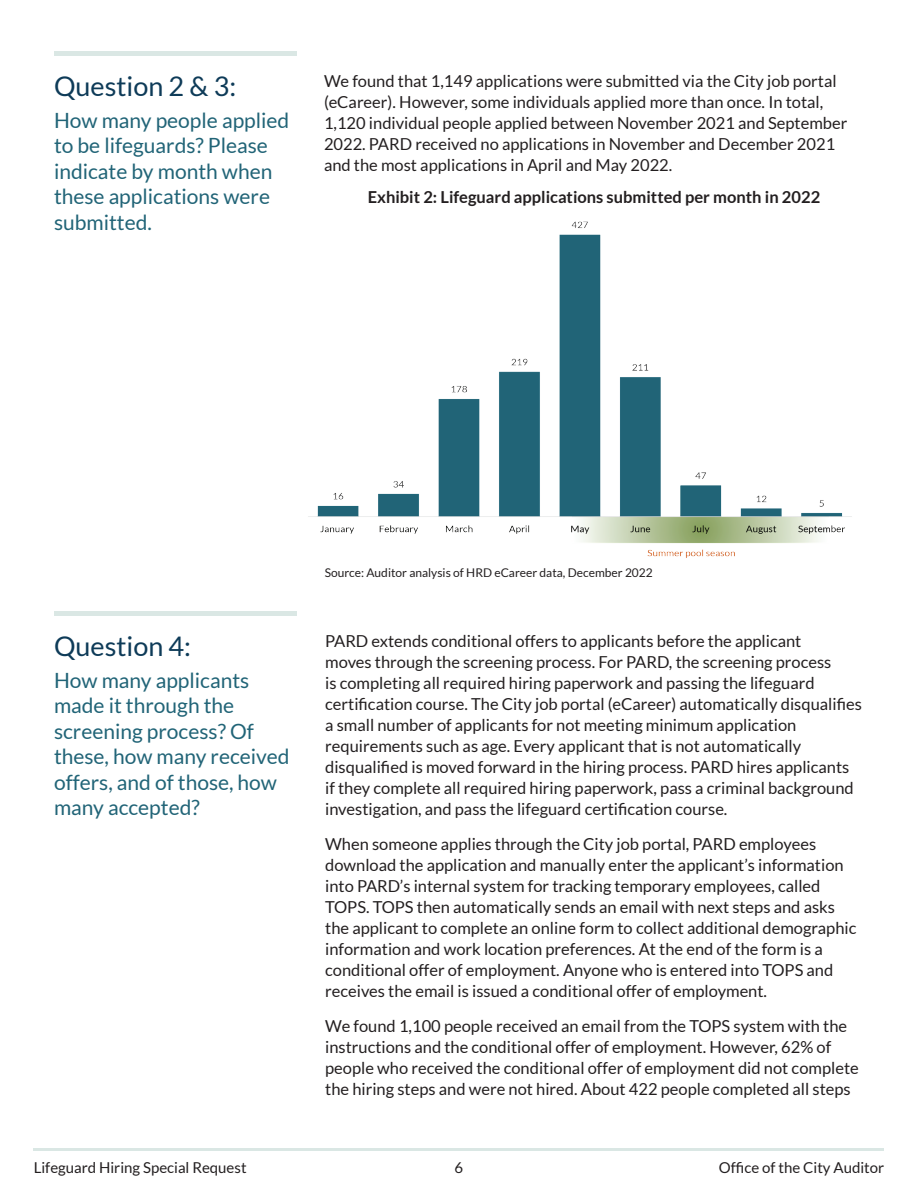
<style>
.page{position:relative;width:918px;height:1188px;background:#fff}
.page>*{position:absolute;margin:0;border:0;box-sizing:border-box;transform-origin:0 0}
.t1{font:27px "Lato";color:#0e3b58}
.t2{font:21px/25.5px "Lato";color:#216477}
.t3{font:16.5px/21px "Lato";color:#231f20}
.t4{font:700 16.5px "Lato";color:#231f20}
.t5{font:15px "Lato";color:#231f20}
.t6{font:12px "Lato";color:#231f20}
</style>
<div class="page">
<hr style="left:34px;top:1149px;width:850px;height:2px;background:#dae7e4">
<hr style="left:54px;top:51px;width:243px;height:4px;background:#dae7e4">
<img style="left:308px;top:221px;width:544px;height:337px">
<hr style="left:54px;top:611px;width:243px;height:4px;background:#dae7e4">
<h1 class="t1" style="left:54px;top:71px;width:184px">Question 2 &amp; 3:</h1>
<p class="t2" style="left:54px;top:107px;width:237px">How many people applied to be lifeguards? Please indicate by month when these applications were submitted.</p>
<p class="t3" style="left:324px;top:71px;width:525px">We found that 1,149 applications were submitted via the City job portal (eCareer). However, some individuals applied more than once. In total, 1,120 individual people applied between November 2021 and September 2022. PARD received no applications in November and December 2021 and the most applications in April and May 2022.</p>
<p class="t4" style="left:368px;top:188px;width:454px">Exhibit 2: Lifeguard applications submitted per month in 2022</p>
<h1 class="t1" style="left:54px;top:631px;width:139px">Question 4:</h1>
<p class="t2" style="left:54px;top:667px;width:237px">How many applicants made it through the screening process? Of these, how many received offers, and of those, how many accepted?</p>
<p class="t6" style="left:325px;top:566px;width:330px">Source: Auditor analysis of HRD eCareer data, December 2022</p>
<p class="t3" style="left:325px;top:631px;width:538px">PARD extends conditional offers to applicants before the applicant<br>moves through the screening process. For PARD, the screening process<br>is completing all required hiring paperwork and passing the lifeguard certification course. The City job portal (eCareer) automatically disqualifies a small number of applicants for not meeting minimum application requirements such as age. Every applicant that is not automatically disqualified is moved forward in the hiring process. PARD hires applicants if they complete all required hiring paperwork, pass a criminal background investigation, and pass the lifeguard certification course.</p>
<p class="t3" style="left:325px;top:833px;width:533px">When someone applies through the City job portal, PARD employees download the application and manually enter the applicant’s information into PARD’s internal system for tracking temporary employees, called TOPS. TOPS then automatically sends an email with next steps and asks the applicant to complete an online form to collect additional demographic information and work location preferences. At the end of the form is a conditional offer of employment. Anyone who is entered into TOPS and receives the email is issued a conditional offer of employment.</p>
<p class="t3" style="left:325px;top:1015px;width:535px">We found 1,100 people received an email from the TOPS system with the instructions and the conditional offer of employment. However, 62% of people who received the conditional offer of employment did not complete the hiring steps and were not hired. About 422 people completed all steps</p>
<p class="t5" style="left:34px;top:1159px;width:214px">Lifeguard Hiring Special Request</p>
<p class="t5" style="left:455px;top:1159px;width:10px">6</p>
<p class="t5" style="left:719px;top:1159px;width:167px">Office of the City Auditor</p>
</div>
